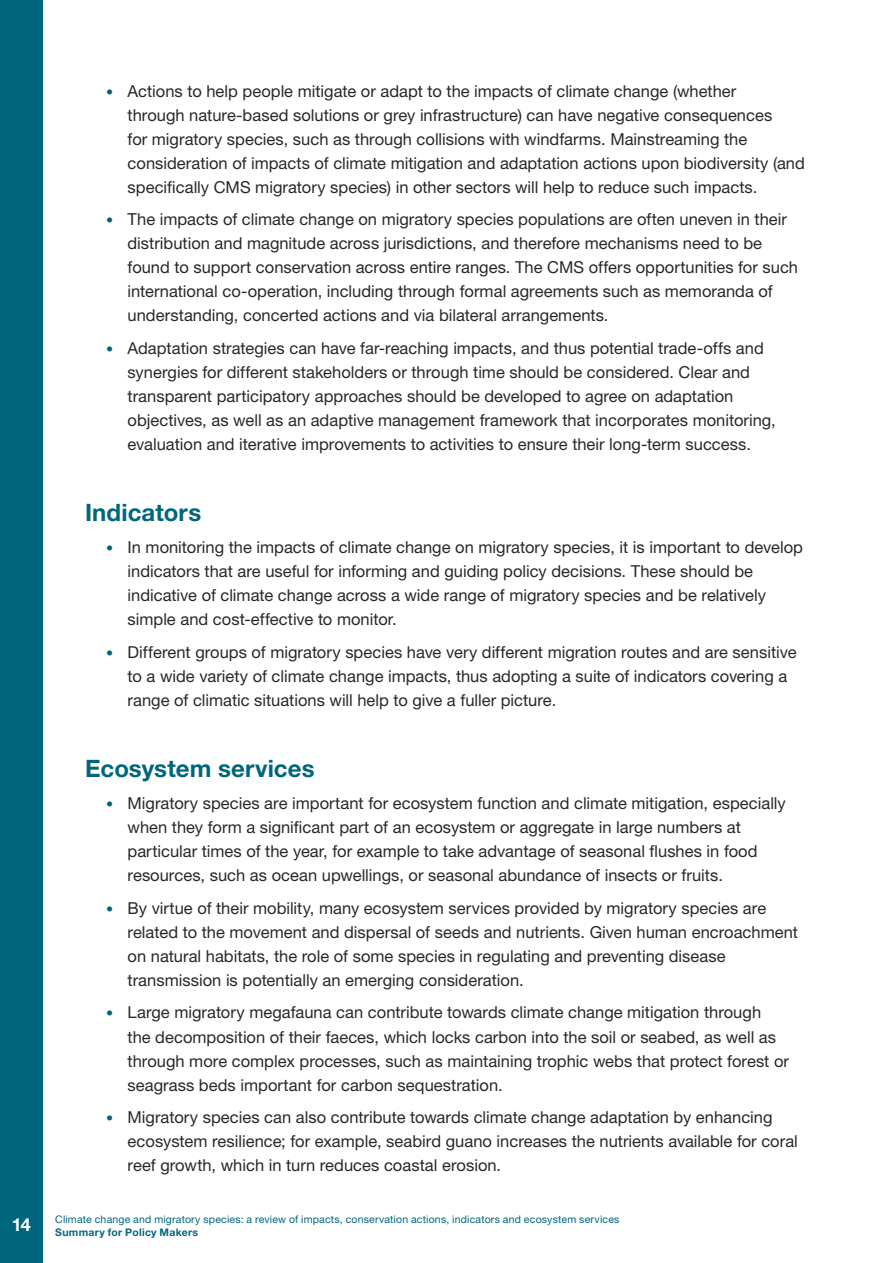
<style>
.page{position:relative;width:893px;height:1263px;background:#fff}
.page>*{position:absolute;margin:0;border:0;box-sizing:border-box;transform-origin:0 0}
.t1{font:700 24px "Helvetica Neue LT Std";letter-spacing:.005em;color:#00667d}
.t2{font:700 18px "Helvetica Neue LT Std";color:#fff}
.t3{font:16.5px/24px "Helvetica Neue LT Std";color:#292829}
.t4{font:10.5px "Helvetica Neue LT Std";letter-spacing:.02em;color:#00667d}
.t5{font:700 10.5px "Helvetica Neue LT Std";letter-spacing:.025em;color:#00667d}
.s1{font-size:14.25px;color:#00667d}
</style>
<div class="page">
<div style="left:0;top:0;width:43px;height:1263px;background:#00667d"></div>
<p class="t3" style="left:128px;top:79px;width:679px;text-indent:-21px"><span class="s1">•</span> Actions to help people mitigate or adapt to the impacts of climate change (whether<br>through nature-based solutions or grey infrastructure) can have negative consequences<br>for migratory species, such as through collisions with windfarms. Mainstreaming the consideration of impacts of climate mitigation and adaptation actions upon biodiversity (and specifically CMS migratory species) in other sectors will help to reduce such impacts.</p>
<p class="t3" style="left:128px;top:207px;width:672px;text-indent:-21px"><span class="s1">•</span> The impacts of climate change on migratory species populations are often uneven in their distribution and magnitude across jurisdictions, and therefore mechanisms need to be found to support conservation across entire ranges. The CMS offers opportunities for such international co-operation, including through formal agreements such as memoranda of understanding, concerted actions and via bilateral arrangements.</p>
<p class="t3" style="left:128px;top:336px;width:650px;text-indent:-21px"><span class="s1">•</span> Adaptation strategies can have far-reaching impacts, and thus potential trade-offs and synergies for different stakeholders or through time should be considered. Clear and transparent participatory approaches should be developed to agree on adaptation objectives, as well as an adaptive management framework that incorporates monitoring, evaluation and iterative improvements to activities to ensure their long-term success.</p>
<h1 class="t1" style="left:85px;top:497px;width:118px">Indicators</h1>
<p class="t3" style="left:128px;top:535px;width:677px;text-indent:-21px"><span class="s1">•</span> In monitoring the impacts of climate change on migratory species, it is important to develop indicators that are useful for informing and guiding policy decisions. These should be indicative of climate change across a wide range of migratory species and be relatively simple and cost-effective to monitor.</p>
<p class="t3" style="left:128px;top:640px;width:670px;text-indent:-21px"><span class="s1">•</span> Different groups of migratory species have very different migration routes and are sensitive to a wide variety of climate change impacts, thus adopting a suite of indicators covering a range of climatic situations will help to give a fuller picture.</p>
<h1 class="t1" style="left:85px;top:753px;width:231px">Ecosystem services</h1>
<p class="t3" style="left:128px;top:791px;width:660px;text-indent:-21px"><span class="s1">•</span> Migratory species are important for ecosystem function and climate mitigation, especially when they form a significant part of an ecosystem or aggregate in large numbers at particular times of the year, for example to take advantage of seasonal flushes in food resources, such as ocean upwellings, or seasonal abundance of insects or fruits.</p>
<p class="t3" style="left:128px;top:896px;width:672px;text-indent:-21px"><span class="s1">•</span> By virtue of their mobility, many ecosystem services provided by migratory species are related to the movement and dispersal of seeds and nutrients. Given human encroachment on natural habitats, the role of some species in regulating and preventing disease transmission is potentially an emerging consideration.</p>
<p class="t3" style="left:128px;top:1000px;width:663px;text-indent:-21px"><span class="s1">•</span> Large migratory megafauna can contribute towards climate change mitigation through<br>the decomposition of their faeces, which locks carbon into the soil or seabed, as well as through more complex processes, such as maintaining trophic webs that protect forest or seagrass beds important for carbon sequestration.</p>
<p class="t3" style="left:128px;top:1105px;width:672px;text-indent:-21px"><span class="s1">•</span> Migratory species can also contribute towards climate change adaptation by enhancing ecosystem resilience; for example, seabird guano increases the nutrients available for coral reef growth, which in turn reduces coastal erosion.</p>
<p class="t2" style="left:12px;top:1214px;width:21px">14</p>
<p class="t4" style="left:55px;top:1213px;width:566px">Climate change and migratory species: a review of impacts, conservation actions, indicators and ecosystem services</p>
<p class="t5" style="left:55px;top:1226px;width:144px">Summary for Policy Makers</p>
</div>
